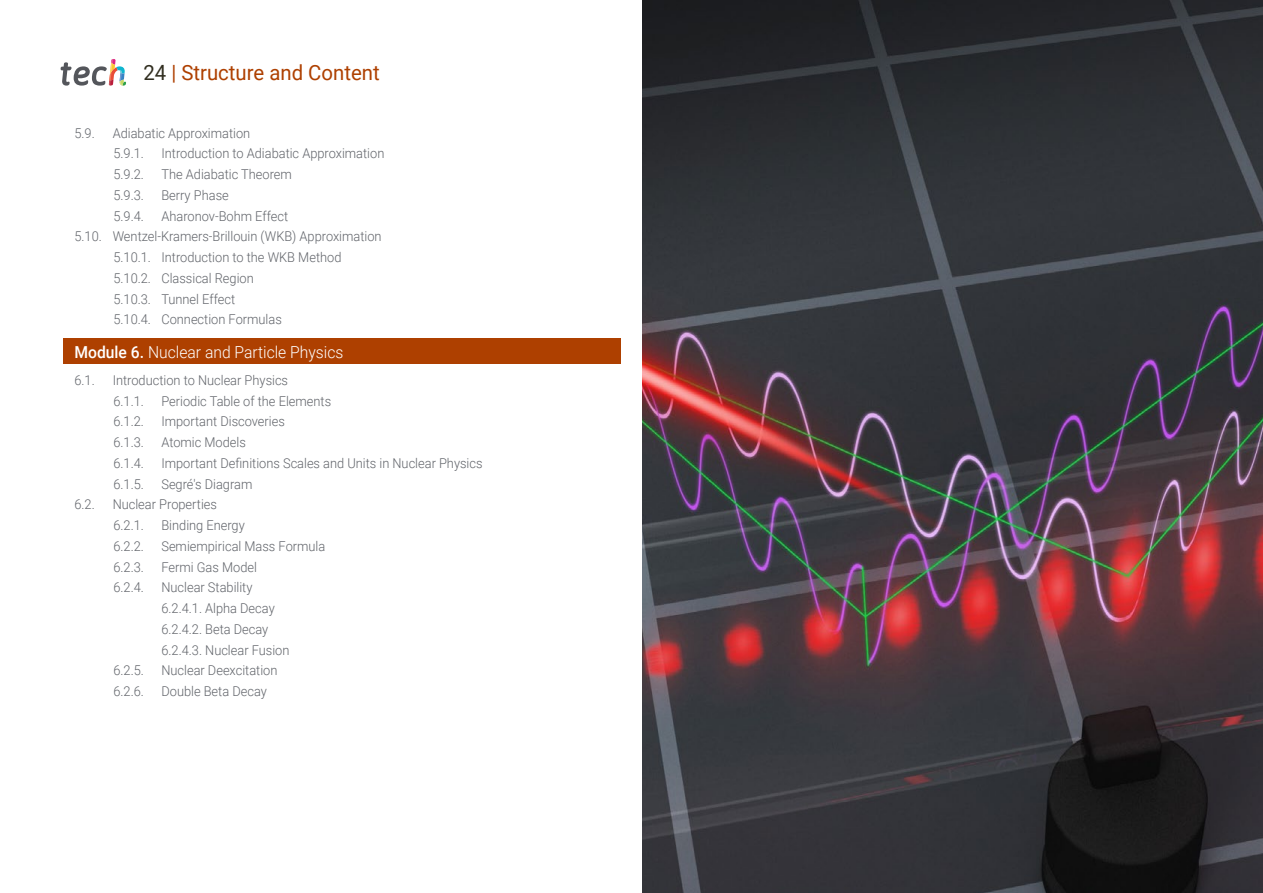
<style>
.page{position:relative;width:1263px;height:893px;background:#fff}
.page>*{position:absolute;margin:0;border:0;box-sizing:border-box;transform-origin:0 0}
.t1{font:21px "Roboto";color:#ae4000}
.t2{font:300 16.5px "Roboto";color:#fff;scale:.95 1}
.t3{font:300 13.5px/20.7px "Roboto";color:#61646a;scale:.95 1}
.s1{color:#312e20}
.s2{font-weight:500}
</style>
<div class="page">
<svg style="left:61px;top:59px;width:65px;height:27px"></svg>
<div style="left:63px;top:339px;width:558px;height:25px;background:#ae4000"></div>
<img style="left:642px;top:0;width:621px;height:893px">
<h1 class="t1" style="left:144px;top:57px;width:238px"><span class="s1">24</span> | Structure and Content</h1>
<p class="t3" style="left:74px;top:122px;width:23px">5.9.</p>
<p class="t3" style="left:113px;top:122px;width:146px">Adiabatic Approximation<br>5.9.1.</p>
<p class="t3" style="left:161px;top:143px;width:236px">Introduction to Adiabatic Approximation</p>
<p class="t3" style="left:113px;top:164px;width:34px">5.9.2.</p>
<p class="t3" style="left:161px;top:164px;width:139px">The Adiabatic Theorem</p>
<p class="t3" style="left:113px;top:184px;width:34px">5.9.3.</p>
<p class="t3" style="left:161px;top:184px;width:72px">Berry Phase</p>
<p class="t3" style="left:113px;top:205px;width:34px">5.9.4.</p>
<p class="t3" style="left:161px;top:205px;width:135px">Aharonov-Bohm Effect</p>
<p class="t3" style="left:74px;top:226px;width:325px">5.10. Wentzel-Kramers-Brillouin (WKB) Approximation</p>
<p class="t3" style="left:113px;top:247px;width:242px">5.10.1. Introduction to the WKB Method</p>
<p class="t3" style="left:113px;top:267px;width:149px">5.10.2. Classical Region</p>
<p class="t3" style="left:113px;top:288px;width:130px">5.10.3. Tunnel Effect</p>
<p class="t3" style="left:113px;top:309px;width:179px">5.10.4. Connection Formulas</p>
<p class="t2" style="left:74px;top:340px;width:285px"><span class="s2">Module 6.</span> Nuclear and Particle Physics</p>
<p class="t3" style="left:74px;top:369px;width:23px">6.1.</p>
<p class="t3" style="left:113px;top:369px;width:186px">Introduction to Nuclear Physics<br>6.1.1.</p>
<p class="t3" style="left:161px;top:390px;width:180px">Periodic Table of the Elements</p>
<p class="t3" style="left:113px;top:411px;width:34px">6.1.2.</p>
<p class="t3" style="left:161px;top:411px;width:131px">Important Discoveries</p>
<p class="t3" style="left:113px;top:431px;width:34px">6.1.3.</p>
<p class="t3" style="left:161px;top:431px;width:90px">Atomic Models</p>
<p class="t3" style="left:113px;top:452px;width:34px">6.1.4.</p>
<p class="t3" style="left:161px;top:452px;width:340px">Important Definitions Scales and Units in Nuclear Physics</p>
<p class="t3" style="left:113px;top:473px;width:34px">6.1.5.</p>
<p class="t3" style="left:161px;top:473px;width:97px">Segré's Diagram</p>
<p class="t3" style="left:74px;top:494px;width:23px">6.2.</p>
<p class="t3" style="left:113px;top:494px;width:111px">Nuclear Properties<br>6.2.1.</p>
<p class="t3" style="left:161px;top:514px;width:89px">Binding Energy</p>
<p class="t3" style="left:113px;top:535px;width:34px">6.2.2.</p>
<p class="t3" style="left:161px;top:535px;width:174px">Semiempirical Mass Formula</p>
<p class="t3" style="left:113px;top:556px;width:34px">6.2.3.</p>
<p class="t3" style="left:161px;top:556px;width:102px">Fermi Gas Model</p>
<p class="t3" style="left:113px;top:577px;width:34px">6.2.4.</p>
<p class="t3" style="left:161px;top:577px;width:136px">Nuclear Stability<br>6.2.4.1. Alpha Decay<br>6.2.4.2. Beta Decay<br>6.2.4.3. Nuclear Fusion</p>
<p class="t3" style="left:113px;top:660px;width:34px">6.2.5.</p>
<p class="t3" style="left:161px;top:660px;width:124px">Nuclear Deexcitation</p>
<p class="t3" style="left:113px;top:680px;width:34px">6.2.6.</p>
<p class="t3" style="left:161px;top:680px;width:113px">Double Beta Decay</p>
</div>
